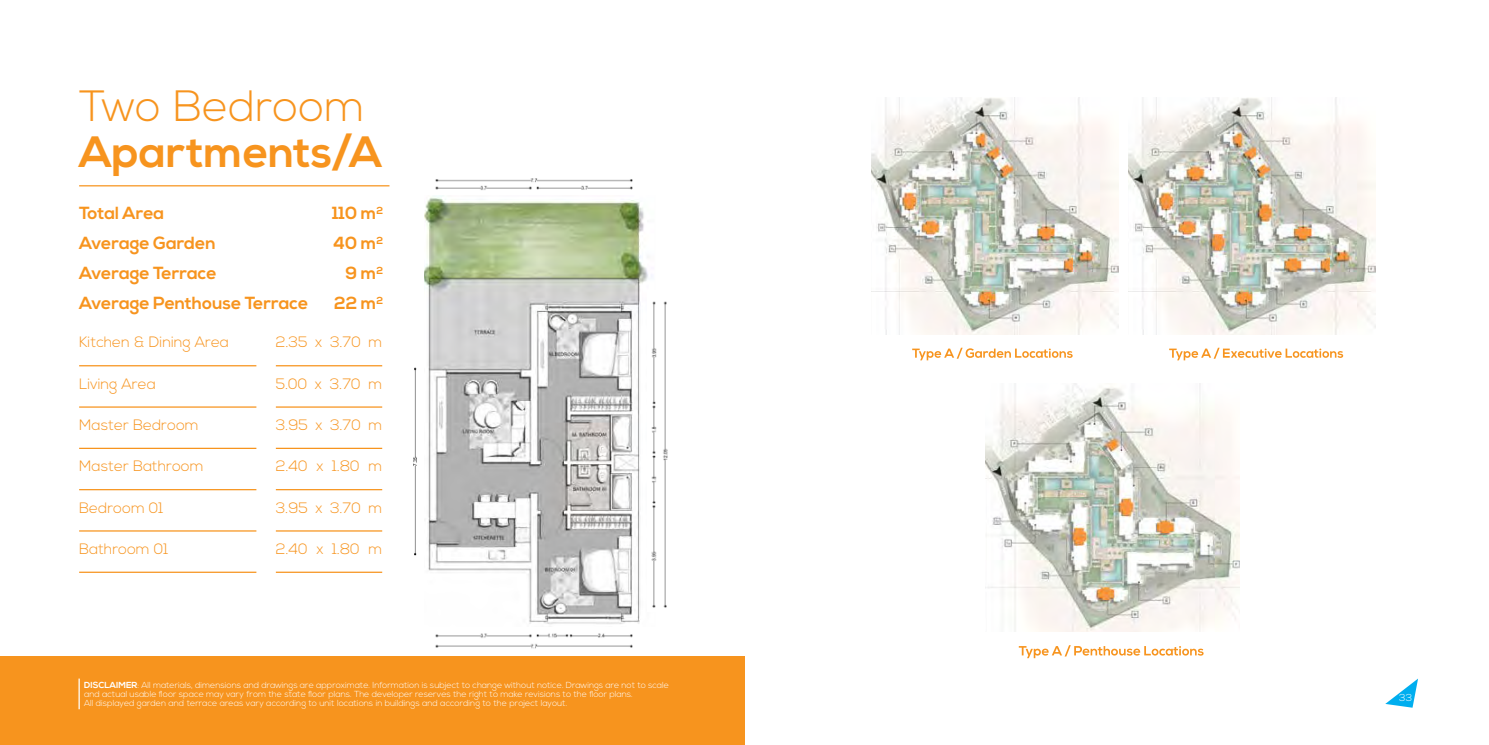
<style>
.page{position:relative;width:1489px;height:745px;background:#fff}
.page>*{position:absolute;margin:0;border:0;box-sizing:border-box;transform-origin:0 0}
.t1{font:700 43.75px "Nexa";color:#f7941e}
.t2{font:300 43.75px "Nexa";color:#f7941e}
.t3{font:700 17.5px/30px "Nexa";color:#f7941e}
.t4{font:300 15px "Nexa";color:#f7941e}
.t5{font:300 10px "Nexa";color:#fff}
.t6{font:300 8.75px/8.8px "Nexa";color:#fff}
.s1{font-weight:700}
</style>
<div class="page">
<svg style="left:1385px;top:679px;width:32px;height:28px"></svg>
<hr style="left:79px;top:185px;width:310px;height:1px;background:#f7941e">
<hr style="left:79px;top:365px;width:177px;height:1px;background:#f7941e">
<hr style="left:79px;top:406px;width:177px;height:1px;background:#f7941e">
<hr style="left:79px;top:447px;width:177px;height:1px;background:#f7941e">
<hr style="left:79px;top:488px;width:177px;height:2px;background:#f7941e">
<hr style="left:79px;top:530px;width:177px;height:1px;background:#f7941e">
<hr style="left:79px;top:571px;width:177px;height:1px;background:#f7941e">
<hr style="left:276px;top:365px;width:106px;height:1px;background:#f7941e">
<hr style="left:276px;top:406px;width:106px;height:1px;background:#f7941e">
<hr style="left:276px;top:447px;width:106px;height:1px;background:#f7941e">
<hr style="left:276px;top:488px;width:106px;height:2px;background:#f7941e">
<hr style="left:276px;top:530px;width:106px;height:1px;background:#f7941e">
<hr style="left:276px;top:571px;width:106px;height:1px;background:#f7941e">
<img style="left:424px;top:178px;width:224px;height:446px">
<img style="left:435px;top:633px;width:198px;height:16px">
<img style="left:647px;top:290px;width:21px;height:321px">
<img style="left:413px;top:367px;width:4px;height:189px">
<svg style="left:912px;top:347px;width:160px;height:13px"></svg>
<img style="left:871px;top:97px;width:246px;height:237px">
<svg style="left:1169px;top:347px;width:173px;height:13px"></svg>
<img style="left:1128px;top:97px;width:246px;height:237px">
<svg style="left:1018px;top:645px;width:185px;height:12px"></svg>
<img style="left:985px;top:383px;width:254px;height:248px">
<div style="left:0;top:656px;width:744px;height:88px;background:#f7941e"></div>
<hr style="left:78px;top:678px;width:2px;height:30px;background:#fff">
<h1 class="t2" style="left:79px;top:81px;width:287px">Two Bedroom</h1>
<h1 class="t1" style="left:79px;top:127px;width:305px">Apartments/A</h1>
<h2 class="t3" style="left:79px;top:199px;width:231px">Total Area<br>Average Garden<br>Average Terrace<br>Average Penthouse Terrace</h2>
<h2 class="t3" style="left:332px;top:199px;width:52px;text-align:right">110 m<sup>2<br></sup>40 m<sup>2<br></sup>9 m<sup>2<br></sup>22 m<sup>2</sup></h2>
<h3 class="t4" style="left:79px;top:333px;width:151px">Kitchen &amp; Dining Area</h3>
<h3 class="t4" style="left:79px;top:374px;width:78px">Living Area</h3>
<h3 class="t4" style="left:79px;top:416px;width:121px">Master Bedroom</h3>
<h3 class="t4" style="left:79px;top:457px;width:126px">Master Bathroom</h3>
<h3 class="t4" style="left:79px;top:498px;width:86px">Bedroom 01</h3>
<h3 class="t4" style="left:79px;top:539px;width:91px">Bathroom 01</h3>
<h3 class="t4" style="left:276px;top:333px;width:108px">2.35 x 3.70 m</h3>
<h3 class="t4" style="left:276px;top:374px;width:108px">5.00 x 3.70 m</h3>
<h3 class="t4" style="left:276px;top:416px;width:108px">3.95 x 3.70 m</h3>
<h3 class="t4" style="left:276px;top:457px;width:108px">2.40 x 1.80 m</h3>
<h3 class="t4" style="left:276px;top:498px;width:108px">3.95 x 3.70 m</h3>
<h3 class="t4" style="left:276px;top:539px;width:108px">2.40 x 1.80 m</h3>
<p class="t6" style="left:84px;top:681px;width:586px"><span class="s1">DISCLAIMER</span>: All materials, dimensions and drawings are approximate. Information is subject to change without notice. Drawings are not to scale and actual usable floor space may vary from the state floor plans. The developer reserves the right to make revisions to the floor plans.<br>All displayed garden and terrace areas vary according to unit locations in buildings and according to the project layout.</p>
<p class="t5" style="left:1399px;top:691px;width:14px">33</p>
</div>
